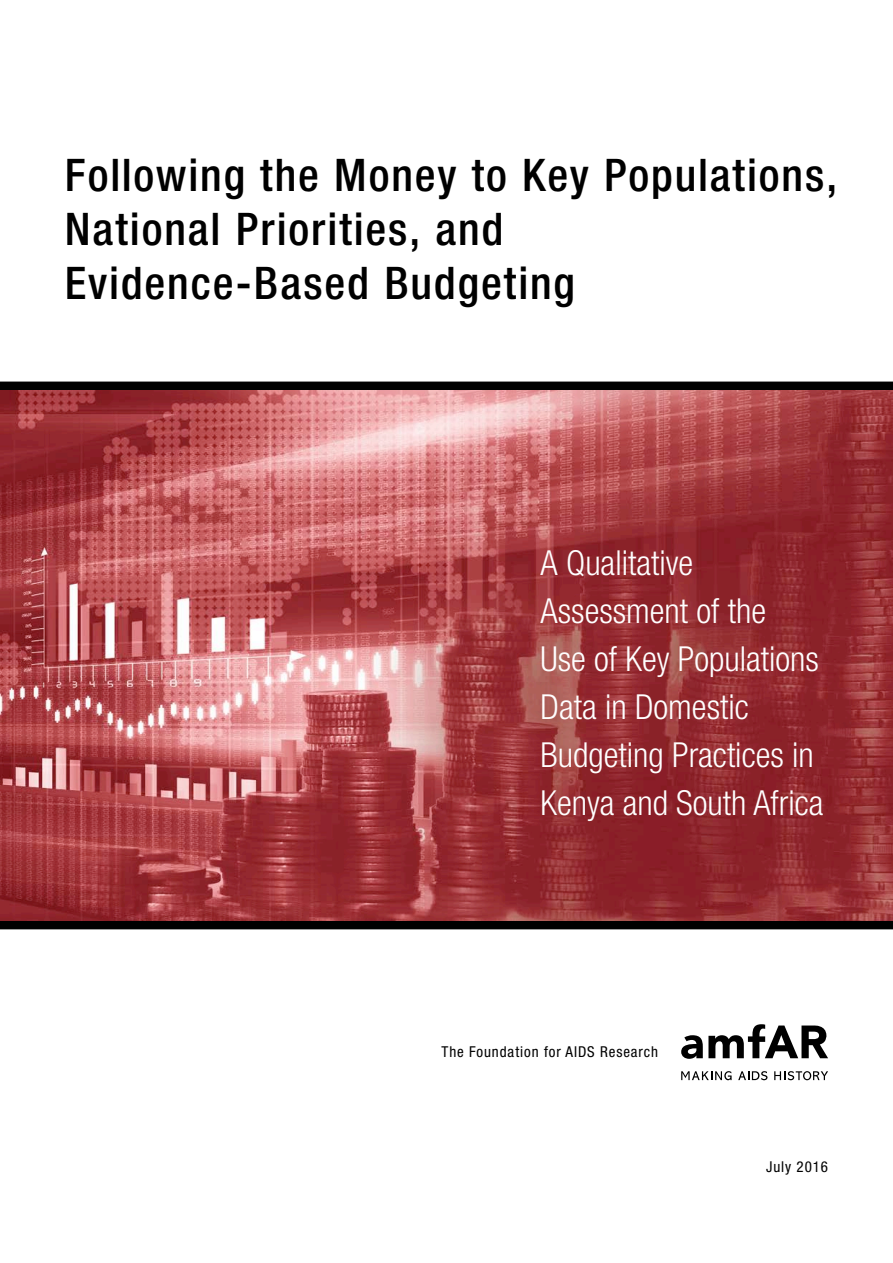
<style>
.page{position:relative;width:893px;height:1263px;background:#fff}
.page>*{position:absolute;margin:0;border:0;box-sizing:border-box;transform-origin:0 0}
.t1{font:500 condensed 45px/54px "Helvetica Neue LT Std";letter-spacing:.04em;color:#000}
.t2{font:300 condensed 34.5px/48px "Helvetica Neue LT Std";color:#fff}
.t3{font:condensed 15px "Helvetica Neue LT Std";letter-spacing:.06em;color:#000}
</style>
<div class="page">
<svg style="left:681px;top:1024px;width:147px;height:35px"></svg>
<svg style="left:681px;top:1071px;width:51px;height:9px"></svg>
<svg style="left:738px;top:1071px;width:29px;height:9px"></svg>
<svg style="left:774px;top:1071px;width:54px;height:9px"></svg>
<div style="left:0;top:382px;width:893px;height:9px;background:#000"></div>
<div style="left:0;top:920px;width:893px;height:9px;background:#000"></div>
<img style="left:0;top:391px;width:893px;height:529px">
<h1 class="t1" style="left:65px;top:147px;width:774px">Following the Money to Key Populations,<br>National Priorities, and<br>Evidence-Based Budgeting</h1>
<p class="t2" style="left:541px;top:538px;width:284px">A Qualitative<br>Assessment of the<br>Use of Key Populations<br>Data in Domestic<br>Budgeting Practices in<br>Kenya and South Africa</p>
<p class="t3" style="left:442px;top:1043px;width:218px">The Foundation for AIDS Research</p>
<p class="t3" style="left:766px;top:1158px;width:64px">July 2016</p>
</div>
